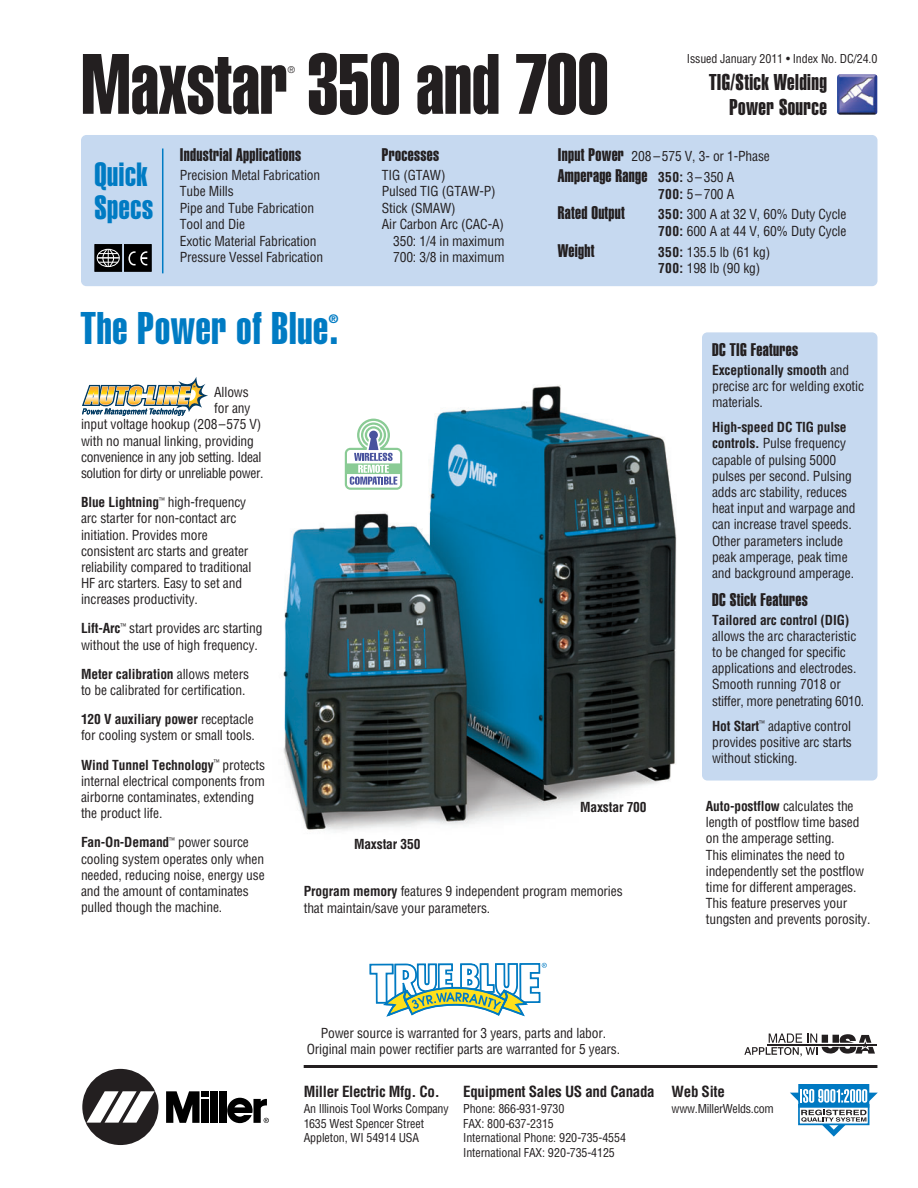
<style>
.page{position:relative;width:918px;height:1188px;background:#fff}
.page>*{position:absolute;margin:0;border:0;box-sizing:border-box;transform-origin:0 0}
.t1{font:84px "Helvetica Extra Compressed";color:#231f20}
.t2{font:45px "Helvetica Extra Compressed";letter-spacing:.02em;color:#007bc3}
.t3{font:33px/33px "Helvetica Extra Compressed";letter-spacing:.02em;color:#007bc3}
.t4{font:22.5px/24.3px "Helvetica Extra Compressed";letter-spacing:.02em;color:#231f20;text-align:right}
.t5{font:18px "Helvetica Extra Compressed";letter-spacing:.02em;color:#231f20}
.t6{font:700 condensed 15px "Helvetica";letter-spacing:-.02em;color:#231f20}
.t7{font:condensed 13.5px/16.2px "Helvetica";letter-spacing:-.01em;color:#231f20}
.t8{font:700 condensed 13.5px "Helvetica";letter-spacing:-.01em;color:#231f20}
.t9{font:condensed 13.5px "Helvetica";letter-spacing:-.03em;color:#231f20}
.t10{font:condensed 12px/14.4px "Helvetica";letter-spacing:-.01em;color:#231f20}
.t11{font:12px "Helvetica Extra Compressed";color:#007bc3}
.t12{font:condensed 9px "Helvetica";color:#231f20}
.s1{font-family:"Helvetica Extra Compressed";font-stretch:normal;font-size:18px}
.s2{font-family:"Helvetica";font-weight:700;font-stretch:condensed;font-size:13.5px}
.s3{font-family:"Helvetica";font-stretch:condensed;font-size:13.5px}
.s4{font-weight:700}
</style>
<div class="page">
<img style="left:283px;top:385px;width:394px;height:446px">
<div style="left:81px;top:135px;width:797px;height:151px;background:#c6d9f0;border-radius:5px"></div>
<hr style="left:162px;top:148px;width:1px;height:125px;background:#007bc3">
<img style="left:837px;top:74px;width:40px;height:41px">
<div style="left:82px;top:1069px;width:76px;height:76px;background:#231f20;border-radius:50%"></div>
<svg style="left:87px;top:1091px;width:68px;height:32px"></svg>
<div style="left:210px;top:1091px;width:7px;height:32px;background:#000"></div>
<div style="left:219px;top:1091px;width:8px;height:32px;background:#000"></div>
<div style="left:201px;top:1091px;width:7px;height:6px;background:#000"></div>
<div style="left:201px;top:1099px;width:7px;height:24px;background:#000"></div>
<svg style="left:166px;top:1091px;width:34px;height:32px"></svg>
<svg style="left:227px;top:1098px;width:42px;height:25px"></svg>
<hr style="left:304px;top:1065px;width:573px;height:3px;background:#231f20">
<div style="left:799px;top:1085px;width:70px;height:22px;background:#0079c2"></div>
<div style="left:798px;top:1084px;width:71px;height:24px;border:1px solid #0079c2"></div>
<svg style="left:790px;top:1089px;width:88px;height:48px"></svg>
<svg style="left:369px;top:962px;width:178px;height:55px"></svg>
<hr style="left:767px;top:1044px;width:110px;height:2px;background:#231f20">
<svg style="left:744px;top:1034px;width:131px;height:22px"></svg>
<div style="left:580px;top:802px;width:72px;height:25px;background:#fff"></div>
<div style="left:702px;top:332px;width:176px;height:449px;background:#c6d9f0;border-radius:5px"></div>
<svg style="left:82px;top:377px;width:126px;height:39px"></svg>
<svg style="left:345px;top:419px;width:57px;height:71px"></svg>
<div style="left:124px;top:245px;width:28px;height:27px;background:#000;border:1px solid #000"></div>
<svg style="left:128px;top:251px;width:19px;height:14px"></svg>
<div style="left:95px;top:245px;width:27px;height:27px;background:#000;border:1px solid #000"></div>
<svg style="left:97px;top:249px;width:22px;height:18px"></svg>
<div style="left:97px;top:249px;width:23px;height:18px;border:1px solid #fff;border-radius:50%"></div>
<h1 class="t1" style="left:81px;top:54px;width:529px">Maxstar 350 and 700</h1>
<p class="t12" style="left:288px;top:66px;width:9px">®</p>
<p class="t10" style="left:687px;top:52px;width:192px">Issued January 2011 • Index No. DC/24.0</p>
<h3 class="t4" style="left:709px;top:72px;width:119px">TIG/Stick Welding<br>Power Source</h3>
<h3 class="t3" style="left:94px;top:159px;width:60px">Quick<br>Specs</h3>
<h3 class="t5" style="left:180px;top:148px;width:123px">Industrial Applications</h3>
<p class="t7" style="left:180px;top:168px;width:145px">Precision Metal Fabrication<br>Tube Mills<br>Pipe and Tube Fabrication<br>Tool and Die<br>Exotic Material Fabrication<br>Pressure Vessel Fabrication</p>
<h3 class="t5" style="left:382px;top:148px;width:59px">Processes</h3>
<p class="t7" style="left:382px;top:168px;width:65px">TIG (GTAW)</p>
<p class="t7" style="left:382px;top:185px;width:115px">Pulsed TIG (GTAW-P)</p>
<p class="t7" style="left:382px;top:201px;width:75px">Stick (SMAW)</p>
<p class="t7" style="left:382px;top:218px;width:124px">Air Carbon Arc (CAC-A)</p>
<p class="t7" style="left:393px;top:234px;width:113px">350: 1/4 in maximum</p>
<p class="t7" style="left:393px;top:251px;width:113px">700: 3/8 in maximum</p>
<p class="t7" style="left:558px;top:149px;width:214px"><span class="s1">Input Power</span> 208 – 575 V, 3- or 1-Phase</p>
<h3 class="t5" style="left:558px;top:169px;width:178px">Amperage Range <span class="s2">350:</span> <span class="s3">3 – 350 A</span></h3>
<p class="t7" style="left:658px;top:187px;width:78px"><span class="s4">700:</span> 5–700 A</p>
<h3 class="t5" style="left:558px;top:207px;width:69px">Rated Output</h3>
<p class="t7" style="left:658px;top:207px;width:190px"><span class="s4">350:</span> 300 A at 32 V, 60% Duty Cycle<br><span class="s4">700:</span> 600 A at 44 V, 60% Duty Cycle</p>
<h3 class="t5" style="left:558px;top:244px;width:38px">Weight</h3>
<p class="t7" style="left:658px;top:245px;width:113px"><span class="s4">350:</span> 135.5 lb (61 kg)<br><span class="s4">700:</span> 198 lb (90 kg)</p>
<h2 class="t2" style="left:81px;top:312px;width:259px">The Power of Blue.</h2>
<p class="t11" style="left:329px;top:315px;width:11px">®</p>
<p class="t7" style="left:214px;top:385px;width:36px">Allows</p>
<p class="t7" style="left:214px;top:401px;width:38px">for any</p>
<p class="t7" style="left:81px;top:417px;width:182px">input voltage hookup (208–575 V)</p>
<p class="t7" style="left:81px;top:434px;width:174px">with no manual linking, providing</p>
<p class="t7" style="left:81px;top:450px;width:182px">convenience in any job setting. Ideal</p>
<p class="t9" style="left:81px;top:468px;width:184px">solution for dirty or unreliable power.</p>
<p class="t7" style="left:81px;top:495px;width:172px"><span class="s4">Blue Lightning</span><sup>™</sup> high-frequency arc starter for non-contact arc initiation. Provides more consistent arc starts and greater reliability compared to traditional<br>HF arc starters. Easy to set and increases productivity.</p>
<p class="t7" style="left:81px;top:622px;width:183px"><span class="s4">Lift-Arc</span><sup>™</sup> start provides arc starting without the use of high frequency.</p>
<p class="t7" style="left:81px;top:667px;width:170px"><span class="s4">Meter calibration</span> allows meters to be calibrated for certification.</p>
<p class="t7" style="left:81px;top:712px;width:175px"><span class="s4">120 V auxiliary power</span> receptacle for cooling system or small tools.</p>
<p class="t7" style="left:81px;top:758px;width:186px"><span class="s4">Wind Tunnel Technology</span><sup>™</sup> protects internal electrical components from airborne contaminates, extending the product life.</p>
<p class="t7" style="left:81px;top:835px;width:185px"><span class="s4">Fan-On-Demand</span><sup>™</sup> power source cooling system operates only when needed, reducing noise, energy use and the amount of contaminates pulled though the machine.</p>
<p class="t8" style="left:580px;top:802px;width:68px">Maxstar 700</p>
<p class="t8" style="left:354px;top:838px;width:68px">Maxstar 350</p>
<p class="t7" style="left:304px;top:885px;width:320px"><span class="s4">Program memory</span> features 9 independent program memories that maintain/save your parameters.</p>
<h3 class="t5" style="left:712px;top:343px;width:87px">DC TIG Features</h3>
<p class="t7" style="left:712px;top:363px;width:153px"><span class="s4">Exceptionally smooth</span> and precise arc for welding exotic materials.</p>
<p class="t7" style="left:712px;top:420px;width:145px"><span class="s4">High-speed DC TIG pulse controls.</span> Pulse frequency capable of pulsing 5000 pulses per second. Pulsing adds arc stability, reduces heat input and warpage and can increase travel speeds.<br>Other parameters include peak amperage, peak time and background amperage.</p>
<h3 class="t5" style="left:712px;top:593px;width:97px">DC Stick Features</h3>
<p class="t8" style="left:712px;top:615px;width:139px">Tailored arc control (DIG)</p>
<p class="t7" style="left:712px;top:629px;width:154px">allows the arc characteristic to be changed for specific applications and electrodes.<br>Smooth running 7018 or stiffer, more penetrating 6010.</p>
<p class="t7" style="left:712px;top:719px;width:141px;text-align:justify"><span class="s4">Hot Start</span><sup>™</sup> adaptive control provides positive arc starts without sticking.</p>
<p class="t7" style="left:706px;top:799px;width:166px"><span class="s4">Auto-postflow</span> calculates the length of postflow time based on the amperage setting.<br>This eliminates the need to independently set the postflow time for different amperages.<br>This feature preserves your tungsten and prevents porosity.</p>
<p class="t7" style="left:307px;top:1026px;width:315px;text-align:center">Power source is warranted for 3 years, parts and labor.<br>Original main power rectifier parts are warranted for 5 years.</p>
<p class="t6" style="left:304px;top:1085px;width:137px">Miller Electric Mfg. Co.</p>
<p class="t10" style="left:304px;top:1103px;width:146px">An Illinois Tool Works Company<br>1635 West Spencer Street<br>Appleton, WI 54914 USA</p>
<p class="t6" style="left:463px;top:1085px;width:193px">Equipment Sales US and Canada</p>
<p class="t10" style="left:463px;top:1103px;width:164px">Phone: 866-931-9730<br>FAX: 800-637-2315<br>International Phone: 920-735-4554<br>International FAX: 920-735-4125</p>
<p class="t6" style="left:672px;top:1085px;width:55px">Web Site</p>
<p class="t10" style="left:672px;top:1103px;width:104px">www.MillerWelds.com</p>
</div>
